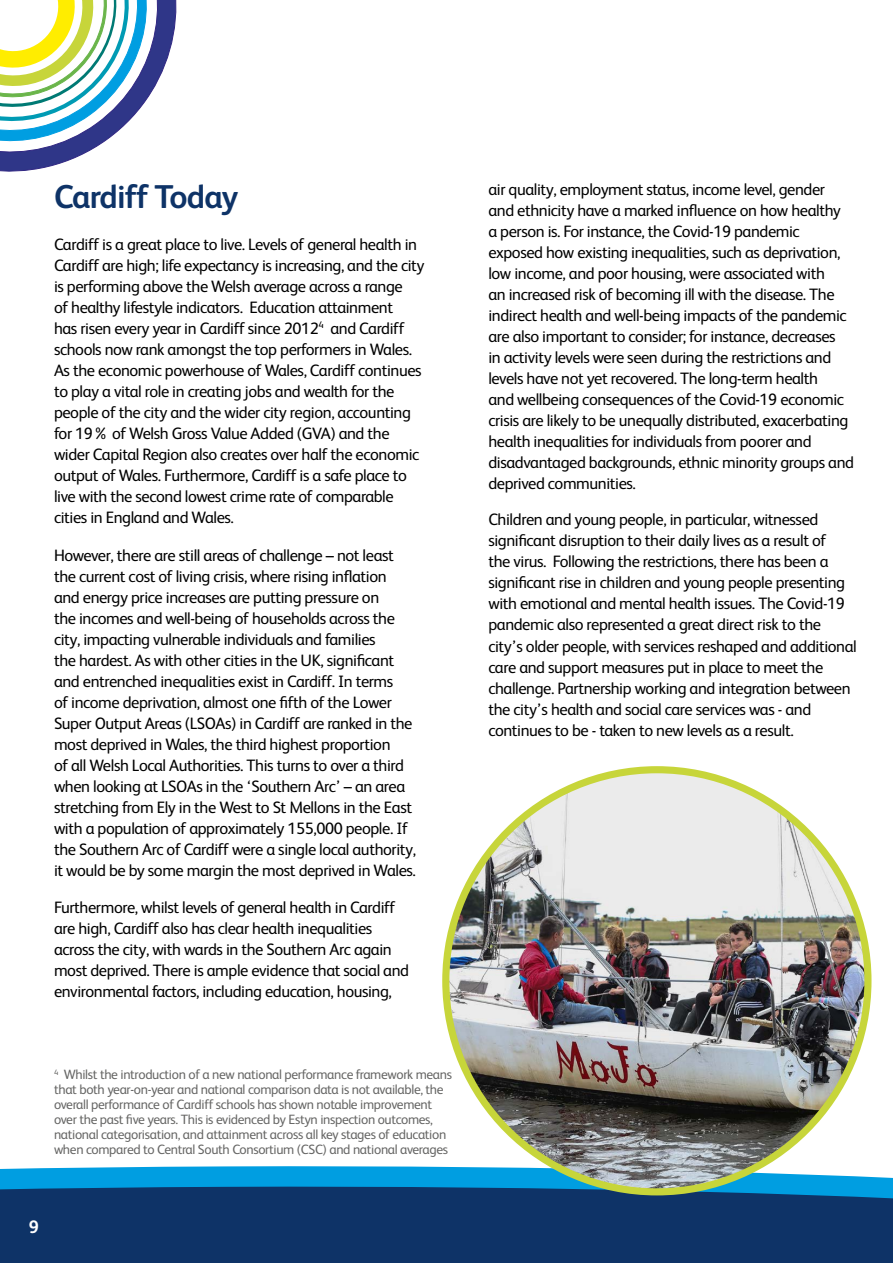
<style>
.page{position:relative;width:893px;height:1263px;background:#fff}
.page>*{position:absolute;margin:0;border:0;box-sizing:border-box;transform-origin:0 0}
.t1{font:700 33px "FS Albert";letter-spacing:-.025em;color:#0e3367}
.t2{font:700 18px "FS Albert";color:#fff}
.t3{font:16.5px/21px "FS Albert";letter-spacing:-.025em;color:#000}
.t4{font:13.5px/15px "FS Albert";letter-spacing:-.025em;color:#666665}
</style>
<div class="page">
<svg style="left:0;top:1163px;width:893px;height:21px;fill:#009ee1"></svg>
<div style="left:0;top:1184px;width:893px;height:79px;background:#0e3367"></div>
<svg style="left:0;top:0;width:176px;height:171px"></svg>
<img style="left:446px;top:770px;width:422px;height:422px;border-radius:211px">
<h1 class="t1" style="left:54px;top:174px;width:186px">Cardiff Today</h1>
<p class="t3" style="left:54px;top:233px;width:372px">Cardiff is a great place to live. Levels of general health in Cardiff are high; life expectancy is increasing, and the city is performing above the Welsh average across a range<br>of healthy lifestyle indicators. Education attainment<br>has risen every year in Cardiff since 2012<sup>4</sup> and Cardiff schools now rank amongst the top performers in Wales.<br>As the economic powerhouse of Wales, Cardiff continues to play a vital role in creating jobs and wealth for the people of the city and the wider city region, accounting for 19% of Welsh Gross Value Added (GVA) and the wider Capital Region also creates over half the economic output of Wales. Furthermore, Cardiff is a safe place to live with the second lowest crime rate of comparable cities in England and Wales.</p>
<p class="t3" style="left:54px;top:543px;width:364px">However, there are still areas of challenge – not least the current cost of living crisis, where rising inflation and energy price increases are putting pressure on<br>the incomes and well-being of households across the city, impacting vulnerable individuals and families<br>the hardest. As with other cities in the UK, significant and entrenched inequalities exist in Cardiff. In terms<br>of income deprivation, almost one fifth of the Lower Super Output Areas (LSOAs) in Cardiff are ranked in the most deprived in Wales, the third highest proportion<br>of all Welsh Local Authorities. This turns to over a third when looking at LSOAs in the ‘Southern Arc’ – an area stretching from Ely in the West to St Mellons in the East with a population of approximately 155,000 people. If the Southern Arc of Cardiff were a single local authority, it would be by some margin the most deprived in Wales.</p>
<p class="t3" style="left:54px;top:896px;width:357px">Furthermore, whilst levels of general health in Cardiff are high, Cardiff also has clear health inequalities across the city, with wards in the Southern Arc again most deprived. There is ample evidence that social and environmental factors, including education, housing,</p>
<p class="t4" style="left:54px;top:1066px;width:400px"><sup>4</sup> Whilst the introduction of a new national performance framework means that both year-on-year and national comparison data is not available, the overall performance of Cardiff schools has shown notable improvement over the past five years. This is evidenced by Estyn inspection outcomes, national categorisation, and attainment across all key stages of education when compared to Central South Consortium (CSC) and national averages</p>
<p class="t2" style="left:29px;top:1215px;width:12px">9</p>
<p class="t3" style="left:488px;top:178px;width:367px">air quality, employment status, income level, gender and ethnicity have a marked influence on how healthy<br>a person is. For instance, the Covid-19 pandemic exposed how existing inequalities, such as deprivation, low income, and poor housing, were associated with<br>an increased risk of becoming ill with the disease. The indirect health and well-being impacts of the pandemic are also important to consider; for instance, decreases<br>in activity levels were seen during the restrictions and levels have not yet recovered. The long-term health<br>and wellbeing consequences of the Covid-19 economic crisis are likely to be unequally distributed, exacerbating health inequalities for individuals from poorer and disadvantaged backgrounds, ethnic minority groups and deprived communities.</p>
<p class="t3" style="left:488px;top:508px;width:370px">Children and young people, in particular, witnessed significant disruption to their daily lives as a result of<br>the virus. Following the restrictions, there has been a significant rise in children and young people presenting with emotional and mental health issues. The Covid-19 pandemic also represented a great direct risk to the city’s older people, with services reshaped and additional care and support measures put in place to meet the challenge. Partnership working and integration between the city’s health and social care services was - and continues to be - taken to new levels as a result.</p>
</div>
